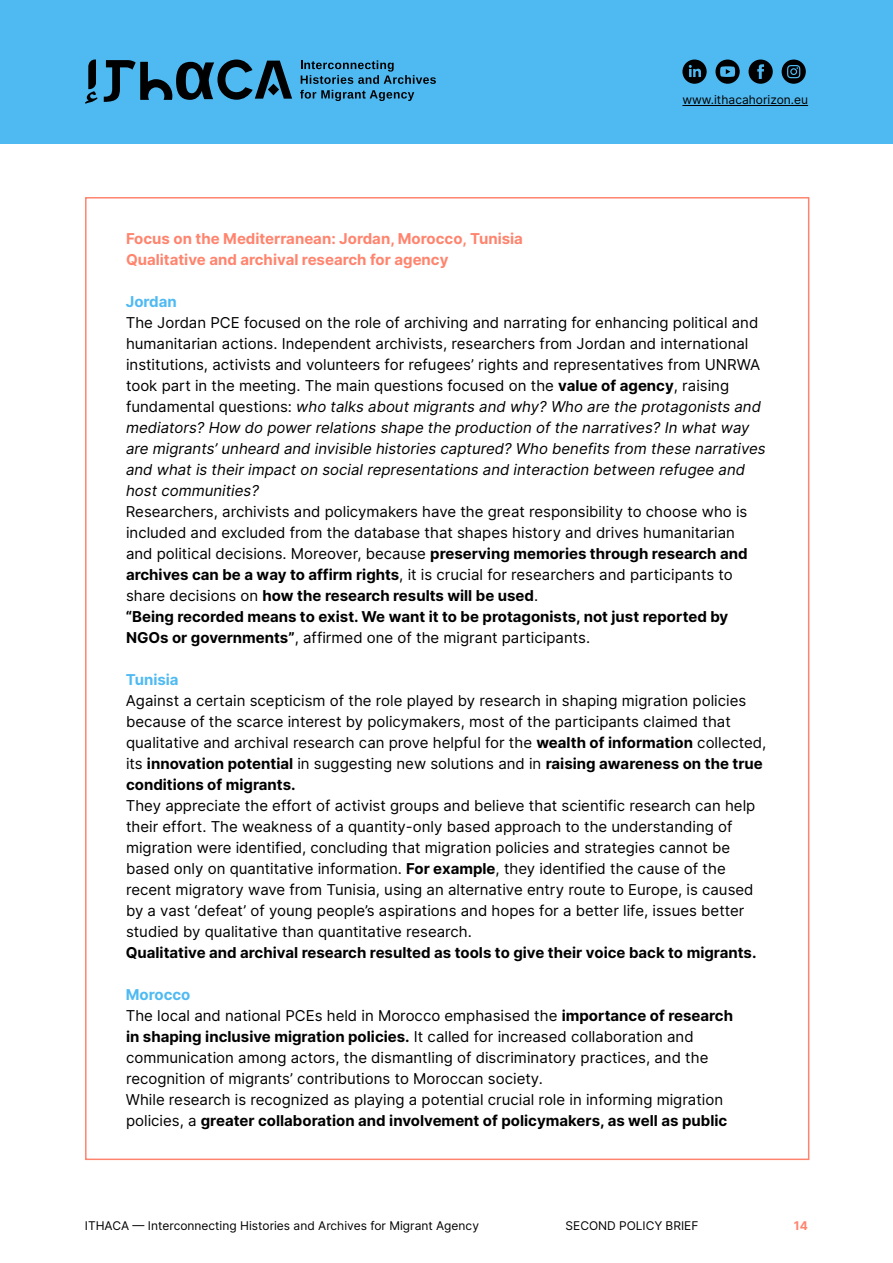
<style>
.page{position:relative;width:893px;height:1263px;background:#fff}
.page>*{position:absolute;margin:0;border:0;box-sizing:border-box;transform-origin:0 0}
.t1{font:15px/21px "Inter";color:#000}
.t2{font:700 15px/21px "Inter";color:#ff846e}
.t3{font:700 15px "Inter";color:#000}
.t4{font:700 15px "Inter";color:#4fbaf2}
.t5{font:12px "Inter";color:#000}
.t6{font:700 12px "Inter";color:#ff846e}
.s1{font-weight:700}
.s2{font-style:italic}
.s3{font-weight:700;color:#4fbaf2}
</style>
<div class="page">
<div style="left:0;top:0;width:893px;height:144px;background:#4fbaf2"></div>
<svg style="left:301px;top:60px;width:135px;height:24px"></svg>
<svg style="left:300px;top:90px;width:114px;height:11px"></svg>
<svg style="left:85px;top:60px;width:207px;height:44px"></svg>
<hr style="left:682px;top:105px;width:126px;height:1px;background:#000">
<svg style="left:715px;top:60px;width:25px;height:24px"></svg>
<svg style="left:682px;top:60px;width:25px;height:24px"></svg>
<svg style="left:748px;top:60px;width:25px;height:24px"></svg>
<svg style="left:782px;top:60px;width:24px;height:24px"></svg>
<p class="t5" style="left:682px;top:90px;width:127px">www.ithacahorizon.eu</p>
<p class="t2" style="left:126px;top:228px;width:398px">Focus on the Mediterranean: Jordan, Morocco, Tunisia<br>Qualitative and archival research for agency</p>
<p class="t4" style="left:126px;top:291px;width:53px">Jordan</p>
<p class="t1" style="left:126px;top:312px;width:641px">The Jordan PCE focused on the role of archiving and narrating for enhancing political and humanitarian actions. Independent archivists, researchers from Jordan and international institutions, activists and volunteers for refugees’ rights and representatives from UNRWA took part in the meeting. The main questions focused on the <span class="s1">value of agency</span>, raising fundamental questions: <span class="s2">who talks about migrants and why? Who are the protagonists and mediators? How do power relations shape the production of the narratives? In what way are migrants’ unheard and invisible histories captured? Who benefits from these narratives and what is their impact on social representations and interaction between refugee and host communities?</span></p>
<p class="t1" style="left:126px;top:501px;width:623px">Researchers, archivists and policymakers have the great responsibility to choose who is included and excluded from the database that shapes history and drives humanitarian and political decisions. Moreover, because <span class="s1">preserving memories through research and archives can be a way to affirm rights</span>, it is crucial for researchers and participants to share decisions on <span class="s1">how the research results will be used</span>.<br><span class="s1">“Being recorded means to exist. We want it to be protagonists, not just reported by NGOs or governments”</span>, affirmed one of the migrant participants.</p>
<p class="t4" style="left:126px;top:669px;width:54px">Tunisia</p>
<p class="t1" style="left:126px;top:690px;width:642px">Against a certain scepticism of the role played by research in shaping migration policies because of the scarce interest by policymakers, most of the participants claimed that qualitative and archival research can prove helpful for the <span class="s1">wealth of information</span> collected, its <span class="s1">innovation potential</span> in suggesting new solutions and in <span class="s1">raising awareness on the true conditions of migrants.</span></p>
<p class="t1" style="left:126px;top:795px;width:631px">They appreciate the effort of activist groups and believe that scientific research can help their effort. The weakness of a quantity-only based approach to the understanding of migration were identified, concluding that migration policies and strategies cannot be based only on quantitative information. <span class="s1">For example</span>, they identified the cause of the recent migratory wave from Tunisia, using an alternative entry route to Europe, is caused by a vast ‘defeat’ of young people’s aspirations and hopes for a better life, issues better studied by qualitative than quantitative research.</p>
<p class="t3" style="left:126px;top:942px;width:632px">Qualitative and archival research resulted as tools to give their voice back to migrants.</p>
<p class="t1" style="left:126px;top:984px;width:609px"><span class="s3">Morocco<br></span>The local and national PCEs held in Morocco emphasised the <span class="s1">importance of research in shaping inclusive migration policies.</span> It called for increased collaboration and communication among actors, the dismantling of discriminatory practices, and the recognition of migrants’ contributions to Moroccan society.<br>While research is recognized as playing a potential crucial role in informing migration policies, a <span class="s1">greater collaboration and involvement of policymakers, as well as public</span></p>
<p class="t5" style="left:85px;top:1216px;width:396px">ITHACA — Interconnecting Histories and Archives for Migrant Agency</p>
<p class="t6" style="left:794px;top:1216px;width:16px">14</p>
<p class="t5" style="left:565px;top:1216px;width:134px">SECOND POLICY BRIEF</p>
</div>
